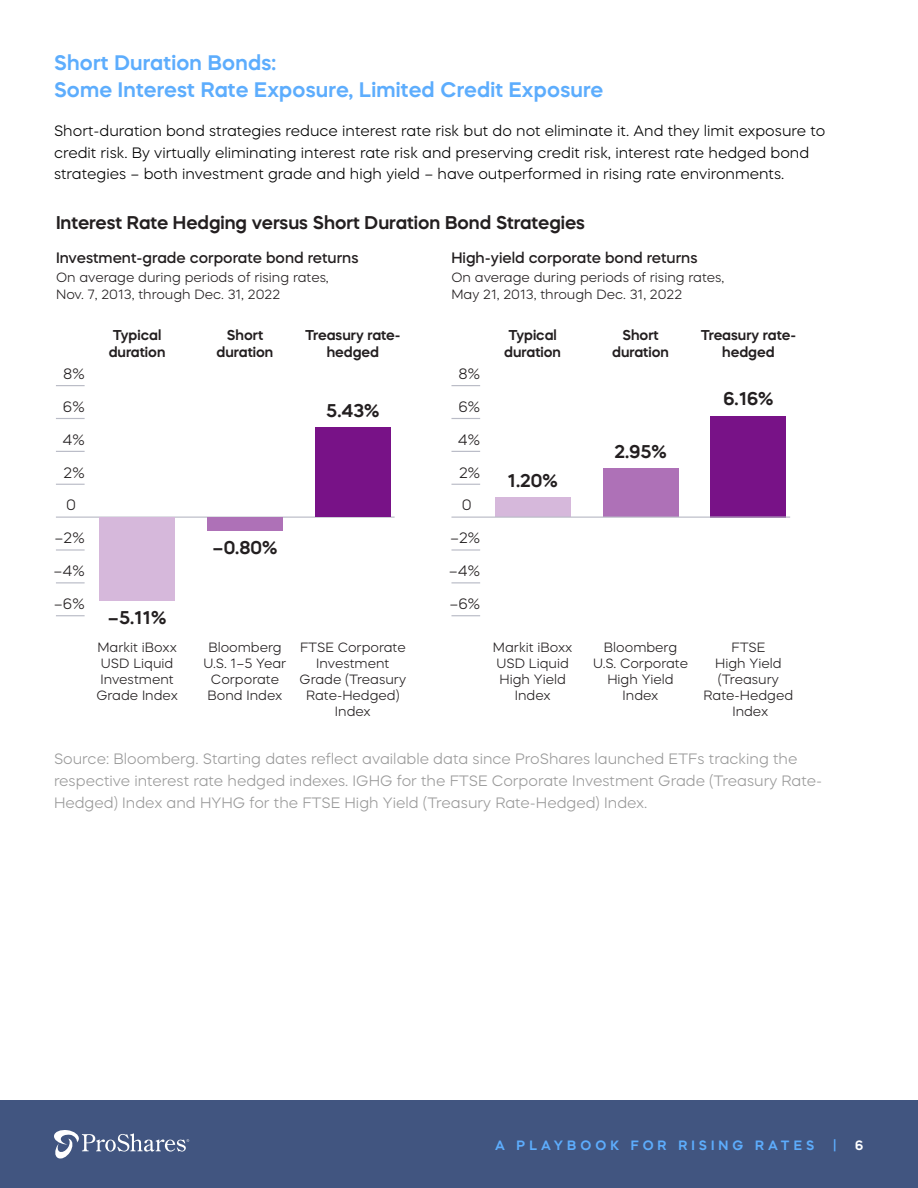
<style>
.page{position:relative;width:918px;height:1188px;background:#fff}
.page>*{position:absolute;margin:0;border:0;box-sizing:border-box;transform-origin:0 0}
.t1{font:600 21px/27px "Mazzard H";letter-spacing:.01em;color:#5dadfd}
.t2{font:600 18.45px "Mazzard H";color:#231f20}
.t3{font:500 15.15px "Mazzard H";color:#231f20}
.t4{font:300 15.15px "Mazzard H";color:#231f20}
.t5{font:300 15px/21.8px "Mazzard H";color:#000}
.t6{font:300 15px/21.8px "Mazzard H";color:#999}
.t7{font:600 14.25px/17.1px "Mazzard H";color:#231f20;text-align:center}
.t8{font:600 13.5px "Mazzard H";letter-spacing:.3em;color:#5dadfd}
.t9{font:600 13.5px "Mazzard H";color:#fff}
.t10{font:300 13.35px/15.9px "Mazzard H";color:#231f20;text-align:center}
</style>
<div class="page">
<div style="left:0;top:1101px;width:918px;height:87px;background:#415580"></div>
<svg style="left:54px;top:1130px;width:135px;height:29px"></svg>
<div style="left:711px;top:416px;width:75px;height:101px;background:#781287"></div>
<div style="left:603px;top:469px;width:75px;height:48px;background:#ae71b7"></div>
<div style="left:495px;top:497px;width:75px;height:20px;background:#d6b8db"></div>
<hr style="left:451px;top:549px;width:29px;height:2px;background:#b9bbc6">
<hr style="left:451px;top:517px;width:339px;height:1px;background:#b9bbc6">
<svg style="left:451px;top:484px;width:29px;height:1px"></svg>
<svg style="left:451px;top:451px;width:29px;height:1px"></svg>
<svg style="left:451px;top:418px;width:29px;height:1px"></svg>
<svg style="left:451px;top:385px;width:29px;height:1px"></svg>
<svg style="left:451px;top:615px;width:29px;height:1px"></svg>
<svg style="left:451px;top:582px;width:29px;height:1px"></svg>
<hr style="left:56px;top:549px;width:29px;height:2px;background:#b9bbc6">
<hr style="left:56px;top:517px;width:339px;height:1px;background:#b9bbc6">
<svg style="left:56px;top:484px;width:29px;height:1px"></svg>
<svg style="left:56px;top:451px;width:29px;height:1px"></svg>
<svg style="left:56px;top:418px;width:29px;height:1px"></svg>
<svg style="left:56px;top:385px;width:29px;height:1px"></svg>
<svg style="left:56px;top:615px;width:29px;height:1px"></svg>
<svg style="left:56px;top:582px;width:29px;height:1px"></svg>
<div style="left:315px;top:428px;width:75px;height:89px;background:#781287"></div>
<div style="left:208px;top:517px;width:75px;height:13px;background:#ae71b7"></div>
<div style="left:100px;top:517px;width:75px;height:84px;background:#d6b8db"></div>
<h1 class="t1" style="left:54px;top:49px;width:551px">Short Duration Bonds:<br>Some Interest Rate Exposure, Limited Credit Exposure</h1>
<p class="t5" style="left:54px;top:120px;width:773px">Short-duration bond strategies reduce interest rate risk but do not eliminate it. And they limit exposure to credit risk. By virtually eliminating interest rate risk and preserving credit risk, interest rate hedged bond strategies – both investment grade and high yield – have outperformed in rising rate environments.</p>
<h2 class="t2" style="left:56px;top:210px;width:530px">Interest Rate Hedging versus Short Duration Bond Strategies</h2>
<p class="t3" style="left:56px;top:248px;width:304px">Investment-grade corporate bond returns</p>
<p class="t10" style="left:56px;top:269px;width:274px;line-height:16.8px;text-align:left">On average during periods of rising rates,<br>Nov. 7, 2013, through Dec. 31, 2022</p>
<p class="t3" style="left:451px;top:248px;width:248px">High-yield corporate bond returns</p>
<p class="t10" style="left:451px;top:269px;width:274px;line-height:16.8px;text-align:left">On average during periods of rising rates,<br>May 21, 2013, through Dec. 31, 2022</p>
<p class="t7" style="left:109px;top:326px;width:58px;text-align:left">Typical duration</p>
<p class="t7" style="left:305px;top:326px;width:97px">Treasury rate&shy;hedged</p>
<p class="t7" style="left:217px;top:326px;width:58px">Short duration</p>
<p class="t7" style="left:504px;top:326px;width:58px;text-align:left">Typical duration</p>
<p class="t7" style="left:701px;top:326px;width:97px">Treasury rate&shy;hedged</p>
<p class="t7" style="left:612px;top:326px;width:58px">Short duration</p>
<p class="t4" style="left:63px;top:364px;width:23px">8%</p>
<p class="t4" style="left:459px;top:364px;width:23px">8%</p>
<p class="t4" style="left:63px;top:397px;width:23px">6%</p>
<h2 class="t2" style="left:326px;top:399px;width:55px">5.43%</h2>
<p class="t4" style="left:459px;top:397px;width:23px">6%</p>
<h2 class="t2" style="left:723px;top:386px;width:52px">6.16%</h2>
<p class="t4" style="left:62px;top:430px;width:24px">4%</p>
<p class="t4" style="left:458px;top:430px;width:24px">4%</p>
<h2 class="t2" style="left:614px;top:440px;width:54px">2.95%</h2>
<p class="t4" style="left:64px;top:463px;width:23px">2%</p>
<p class="t4" style="left:459px;top:463px;width:23px">2%</p>
<h2 class="t2" style="left:508px;top:469px;width:52px">1.20%</h2>
<p class="t4" style="left:66px;top:496px;width:11px">0</p>
<p class="t4" style="left:462px;top:496px;width:11px">0</p>
<p class="t4" style="left:54px;top:529px;width:32px">–2%</p>
<h2 class="t2" style="left:213px;top:535px;width:66px">–0.80%</h2>
<p class="t4" style="left:450px;top:529px;width:32px">–2%</p>
<p class="t4" style="left:53px;top:562px;width:33px">–4%</p>
<p class="t4" style="left:449px;top:562px;width:33px">–4%</p>
<p class="t4" style="left:54px;top:594px;width:32px">–6%</p>
<p class="t4" style="left:449px;top:594px;width:32px">–6%</p>
<h2 class="t2" style="left:108px;top:606px;width:60px">–5.11%</h2>
<p class="t10" style="left:593px;top:639px;width:97px">Bloomberg<br>U.S. Corporate<br>High Yield<br>Index</p>
<p class="t10" style="left:204px;top:639px;width:84px">Bloomberg<br>U.S. 1–5 Year<br>Corporate<br>Bond Index</p>
<p class="t10" style="left:493px;top:639px;width:81px">Markit iBoxx<br>USD Liquid<br>High Yield<br>Index</p>
<p class="t10" style="left:704px;top:639px;width:91px">FTSE<br>High Yield (Treasury<br>Rate-Hedged<br>Index</p>
<p class="t10" style="left:96px;top:639px;width:83px">Markit iBoxx<br>USD Liquid<br>Investment<br>Grade Index</p>
<p class="t10" style="left:300px;top:639px;width:108px">FTSE Corporate<br>Investment<br>Grade (Treasury<br>Rate-Hedged)<br>Index</p>
<p class="t6" style="left:54px;top:748px;width:770px">Source: Bloomberg. Starting dates reflect available data since ProShares launched ETFs tracking the respective interest rate hedged indexes. IGHG for the FTSE Corporate Investment Grade (Treasury Rate-<br>Hedged) Index and HYHG for the FTSE High Yield (Treasury Rate-Hedged) Index.</p>
<p class="t8" style="left:495px;top:1136px;width:321px">A PLAYBOOK FOR RISING RATES</p>
<p class="t8" style="left:833px;top:1136px;width:4px">|</p>
<p class="t9" style="left:855px;top:1136px;width:10px">6</p>
</div>
